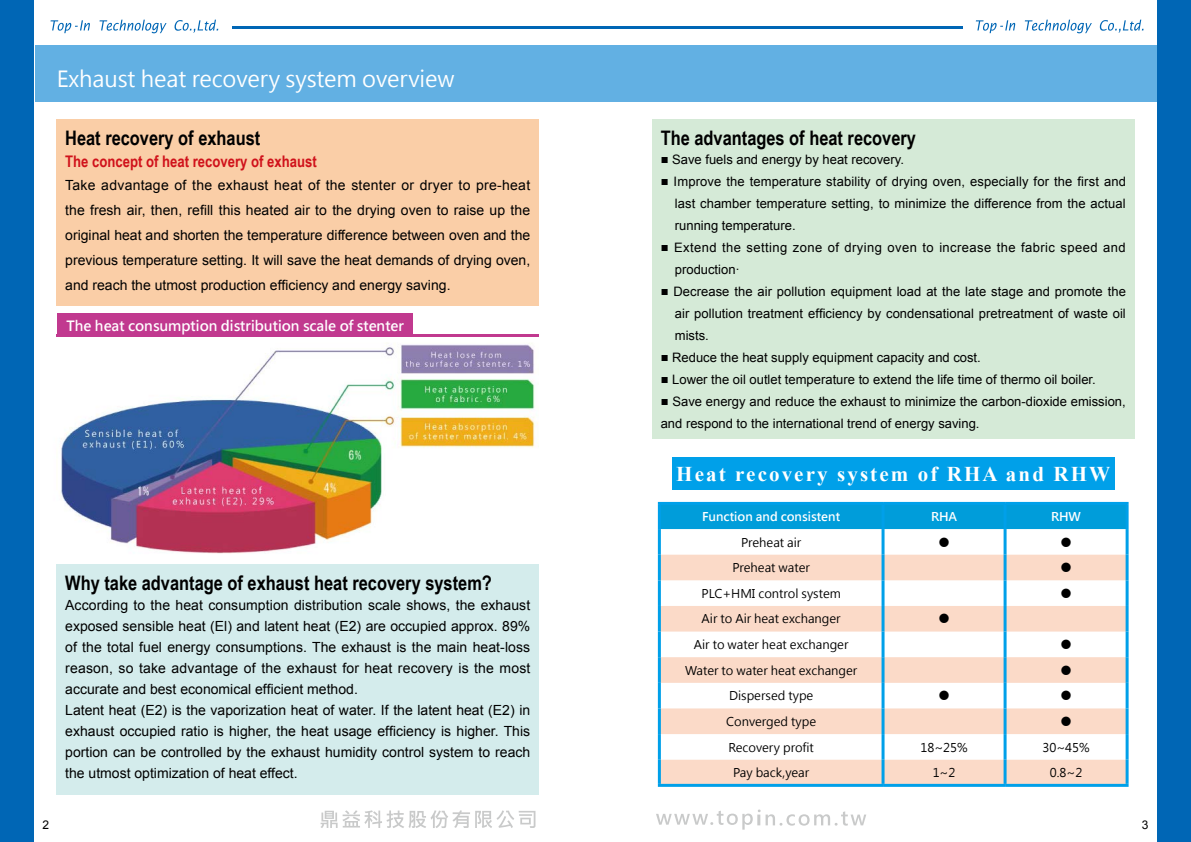
<style>
.page{position:relative;width:1191px;height:842px;background:#fff}
.page>*{position:absolute;margin:0;border:0;box-sizing:border-box;transform-origin:0 0}
.t1{font:22px "Microsoft Jheng Hei";letter-spacing:-.005em;color:#fff}
.t2{font:700 21px "Times New Roman";letter-spacing:.1em;color:#fff}
.t3{font:700 20px "Arial Narrow";color:#000}
.t4{font:700 16px "Arial Narrow";color:#d0121b}
.t5{font:14px/21px "Arial";color:#000;text-align:justify}
.t6{font:700 14px "Microsoft Jheng Hei";letter-spacing:-.005em;color:#fff}
.t7{font:13px/22px "Arial";color:#000;text-align:justify}
.t8{font:13px/22px "Arial";letter-spacing:.03em;color:#000}
.t9{font:12px "Microsoft Jheng Hei";color:#000}
.t10{font:700 12px "Microsoft Jheng Hei";color:#fff}
.t11{font:12px "Arial";color:#000}
</style>
<div class="page">
<div style="left:0;top:0;width:34px;height:842px;background:#0066b5"></div>
<div style="left:1157px;top:0;width:34px;height:842px;background:#0066b5"></div>
<hr style="left:232px;top:27px;width:730px;height:2px;background:#0066b5">
<svg style="left:975px;top:20px;width:40px;height:13px"></svg>
<svg style="left:1024px;top:20px;width:67px;height:13px"></svg>
<svg style="left:1099px;top:20px;width:44px;height:13px"></svg>
<svg style="left:51px;top:20px;width:39px;height:13px"></svg>
<svg style="left:99px;top:20px;width:68px;height:13px"></svg>
<svg style="left:174px;top:20px;width:44px;height:13px"></svg>
<div style="left:35px;top:45px;width:1121px;height:56px;background:#62b0e3"></div>
<svg style="left:320px;top:810px;width:215px;height:18px"></svg>
<svg style="left:656px;top:809px;width:210px;height:21px"></svg>
<img style="left:56px;top:332px;width:483px;height:233px">
<hr style="left:57px;top:334px;width:482px;height:3px;background:#c1398f">
<div style="left:57px;top:313px;width:355px;height:24px;background:#c1398f"></div>
<div style="left:672px;top:457px;width:442px;height:33px;background:#00a0e9"></div>
<div style="left:57px;top:120px;width:482px;height:186px;background:#facea7"></div>
<div style="left:57px;top:564px;width:482px;height:230px;background:#d4ecec"></div>
<div style="left:652px;top:120px;width:482px;height:319px;background:#d5ead7"></div>
<div style="left:661px;top:505px;width:464px;height:24px;background:#009dda"></div>
<div style="left:661px;top:555px;width:464px;height:25px;background:#fbdac8"></div>
<svg style="left:659px;top:606px;width:468px;height:178px;fill:#fbdac8"></svg>
<hr style="left:658px;top:502px;width:225px;height:3px;background:#00a0e9">
<hr style="left:658px;top:505px;width:3px;height:24px;background:#00a0e9">
<hr style="left:883px;top:502px;width:122px;height:3px;background:#00a0e9">
<hr style="left:881px;top:505px;width:3px;height:24px;background:#00a0e9">
<hr style="left:1005px;top:502px;width:123px;height:3px;background:#00a0e9">
<hr style="left:1003px;top:505px;width:3px;height:24px;background:#00a0e9">
<hr style="left:1125px;top:505px;width:3px;height:24px;background:#00a0e9">
<hr style="left:658px;top:529px;width:3px;height:26px;background:#00a0e9">
<hr style="left:881px;top:529px;width:3px;height:26px;background:#00a0e9">
<hr style="left:1003px;top:529px;width:3px;height:26px;background:#00a0e9">
<hr style="left:1125px;top:529px;width:3px;height:26px;background:#00a0e9">
<hr style="left:658px;top:555px;width:3px;height:25px;background:#00a0e9">
<hr style="left:881px;top:555px;width:3px;height:25px;background:#00a0e9">
<hr style="left:1003px;top:555px;width:3px;height:25px;background:#00a0e9">
<hr style="left:1125px;top:555px;width:3px;height:25px;background:#00a0e9">
<hr style="left:658px;top:580px;width:3px;height:26px;background:#00a0e9">
<hr style="left:881px;top:580px;width:3px;height:26px;background:#00a0e9">
<hr style="left:1003px;top:580px;width:3px;height:26px;background:#00a0e9">
<hr style="left:1125px;top:580px;width:3px;height:26px;background:#00a0e9">
<hr style="left:881px;top:606px;width:3px;height:25px;background:#00a0e9">
<hr style="left:1003px;top:606px;width:3px;height:25px;background:#00a0e9">
<hr style="left:658px;top:632px;width:3px;height:25px;background:#00a0e9">
<hr style="left:881px;top:632px;width:3px;height:25px;background:#00a0e9">
<hr style="left:1003px;top:632px;width:3px;height:25px;background:#00a0e9">
<hr style="left:1125px;top:632px;width:3px;height:25px;background:#00a0e9">
<hr style="left:881px;top:657px;width:3px;height:26px;background:#00a0e9">
<hr style="left:1003px;top:657px;width:3px;height:26px;background:#00a0e9">
<hr style="left:658px;top:683px;width:3px;height:25px;background:#00a0e9">
<hr style="left:881px;top:683px;width:3px;height:25px;background:#00a0e9">
<hr style="left:1003px;top:683px;width:3px;height:25px;background:#00a0e9">
<hr style="left:1125px;top:683px;width:3px;height:25px;background:#00a0e9">
<hr style="left:881px;top:708px;width:3px;height:26px;background:#00a0e9">
<hr style="left:1003px;top:708px;width:3px;height:26px;background:#00a0e9">
<hr style="left:658px;top:734px;width:3px;height:26px;background:#00a0e9">
<hr style="left:881px;top:734px;width:3px;height:26px;background:#00a0e9">
<hr style="left:1003px;top:734px;width:3px;height:26px;background:#00a0e9">
<hr style="left:1125px;top:734px;width:3px;height:26px;background:#00a0e9">
<hr style="left:881px;top:760px;width:3px;height:24px;background:#00a0e9">
<hr style="left:1003px;top:760px;width:3px;height:24px;background:#00a0e9">
<hr style="left:658px;top:606px;width:3px;height:25px;background:#00a0e9">
<hr style="left:1125px;top:606px;width:3px;height:25px;background:#00a0e9">
<hr style="left:658px;top:657px;width:3px;height:26px;background:#00a0e9">
<hr style="left:1125px;top:657px;width:3px;height:26px;background:#00a0e9">
<hr style="left:658px;top:708px;width:3px;height:26px;background:#00a0e9">
<hr style="left:1125px;top:708px;width:3px;height:26px;background:#00a0e9">
<hr style="left:658px;top:760px;width:3px;height:24px;background:#00a0e9">
<hr style="left:658px;top:784px;width:225px;height:3px;background:#00a0e9">
<hr style="left:883px;top:784px;width:122px;height:3px;background:#00a0e9">
<hr style="left:1125px;top:760px;width:3px;height:24px;background:#00a0e9">
<hr style="left:1005px;top:784px;width:123px;height:3px;background:#00a0e9">
<h1 class="t1" style="left:57px;top:65px;width:399px">Exhaust heat recovery system overview</h1>
<h3 class="t3" style="left:65px;top:123px;width:197px">Heat recovery of exhaust</h3>
<p class="t4" style="left:65px;top:149px;width:253px">The concept of heat recovery of exhaust</p>
<p class="t5" style="left:65px;top:173px;width:466px;line-height:25px">Take advantage of the exhaust heat of the stenter or dryer to pre-heat the fresh air, then, refill this heated air to the drying oven to raise up the original heat and shorten the temperature difference between oven and the previous temperature setting. It will save the heat demands of drying oven, and reach the utmost production efficiency and energy saving.</p>
<p class="t6" style="left:67px;top:317px;width:339px">The heat consumption distribution scale of stenter</p>
<h3 class="t3" style="left:65px;top:568px;width:428px">Why take advantage of exhaust heat recovery system?</h3>
<p class="t5" style="left:65px;top:594px;width:467px;text-align:left">According to the heat consumption distribution scale shows, the exhaust exposed sensible heat (El) and latent heat (E2) are occupied approx. 89% of the total fuel energy consumptions. The exhaust is the main heat-loss reason, so take advantage of the exhaust for heat recovery is the most accurate and best economical efficient method.<br>Latent heat (E2) is the vaporization heat of water. If the latent heat (E2) in exhaust occupied ratio is higher, the heat usage efficiency is higher. This portion can be controlled by the exhaust humidity control system to reach the utmost optimization of heat effect.</p>
<h3 class="t3" style="left:660px;top:123px;width:257px">The advantages of heat recovery</h3>
<p class="t7" style="left:660px;top:149px;width:245px">■ Save fuels and energy by heat recovery.</p>
<p class="t7" style="left:675px;top:171px;width:452px;text-indent:-14px">■ Improve the temperature stability of drying oven, especially for the first and last chamber temperature setting, to minimize the difference from the actual running temperature.</p>
<p class="t8" style="left:675px;top:237px;width:452px;text-indent:-14px">■ Extend the setting zone of drying oven to increase the fabric speed and production·</p>
<p class="t7" style="left:675px;top:281px;width:452px;text-indent:-14px">■ Decrease the air pollution equipment load at the late stage and promote the air pollution treatment efficiency by condensational pretreatment of waste oil mists.</p>
<p class="t7" style="left:660px;top:347px;width:322px">■ Reduce the heat supply equipment capacity and cost.</p>
<p class="t7" style="left:660px;top:369px;width:436px">■ Lower the oil outlet temperature to extend the life time of thermo oil boiler.</p>
<p class="t7" style="left:660px;top:391px;width:466px">■ Save energy and reduce the exhaust to minimize the carbon-dioxide emission, and respond to the international trend of energy saving.</p>
<h2 class="t2" style="left:676px;top:460px;width:435px">Heat recovery system of RHA and RHW</h2>
<p class="t10" style="left:702px;top:509px;width:140px">Function and consistent</p>
<p class="t10" style="left:931px;top:509px;width:28px">RHA</p>
<p class="t10" style="left:1051px;top:509px;width:31px">RHW</p>
<p class="t9" style="left:741px;top:535px;width:62px">Preheat air</p>
<p class="t9" style="left:938px;top:535px;width:13px">●</p>
<p class="t9" style="left:1060px;top:535px;width:13px">●</p>
<p class="t9" style="left:732px;top:560px;width:79px">Preheat water</p>
<p class="t9" style="left:1060px;top:560px;width:13px">●</p>
<p class="t9" style="left:701px;top:586px;width:141px">PLC+HMI control system</p>
<p class="t9" style="left:1060px;top:586px;width:13px">●</p>
<p class="t9" style="left:701px;top:611px;width:141px">Air to Air heat exchanger</p>
<p class="t9" style="left:938px;top:611px;width:13px">●</p>
<p class="t9" style="left:694px;top:637px;width:156px">Air to water heat exchanger</p>
<p class="t9" style="left:1060px;top:637px;width:13px">●</p>
<p class="t9" style="left:685px;top:663px;width:174px">Water to water heat exchanger</p>
<p class="t9" style="left:1060px;top:663px;width:13px">●</p>
<p class="t9" style="left:729px;top:688px;width:86px">Dispersed type</p>
<p class="t9" style="left:938px;top:688px;width:13px">●</p>
<p class="t9" style="left:1060px;top:688px;width:13px">●</p>
<p class="t9" style="left:726px;top:714px;width:91px">Converged type</p>
<p class="t9" style="left:1060px;top:714px;width:13px">●</p>
<p class="t9" style="left:728px;top:740px;width:87px">Recovery profit</p>
<p class="t9" style="left:920px;top:740px;width:49px">18~25%</p>
<p class="t9" style="left:1042px;top:740px;width:49px">30~45%</p>
<p class="t9" style="left:733px;top:765px;width:78px">Pay back,year</p>
<p class="t9" style="left:932px;top:765px;width:24px">1~2</p>
<p class="t9" style="left:1049px;top:765px;width:34px">0.8~2</p>
<p class="t11" style="left:43px;top:817px;width:8px">2</p>
<p class="t11" style="left:1141px;top:817px;width:8px">3</p>
</div>
